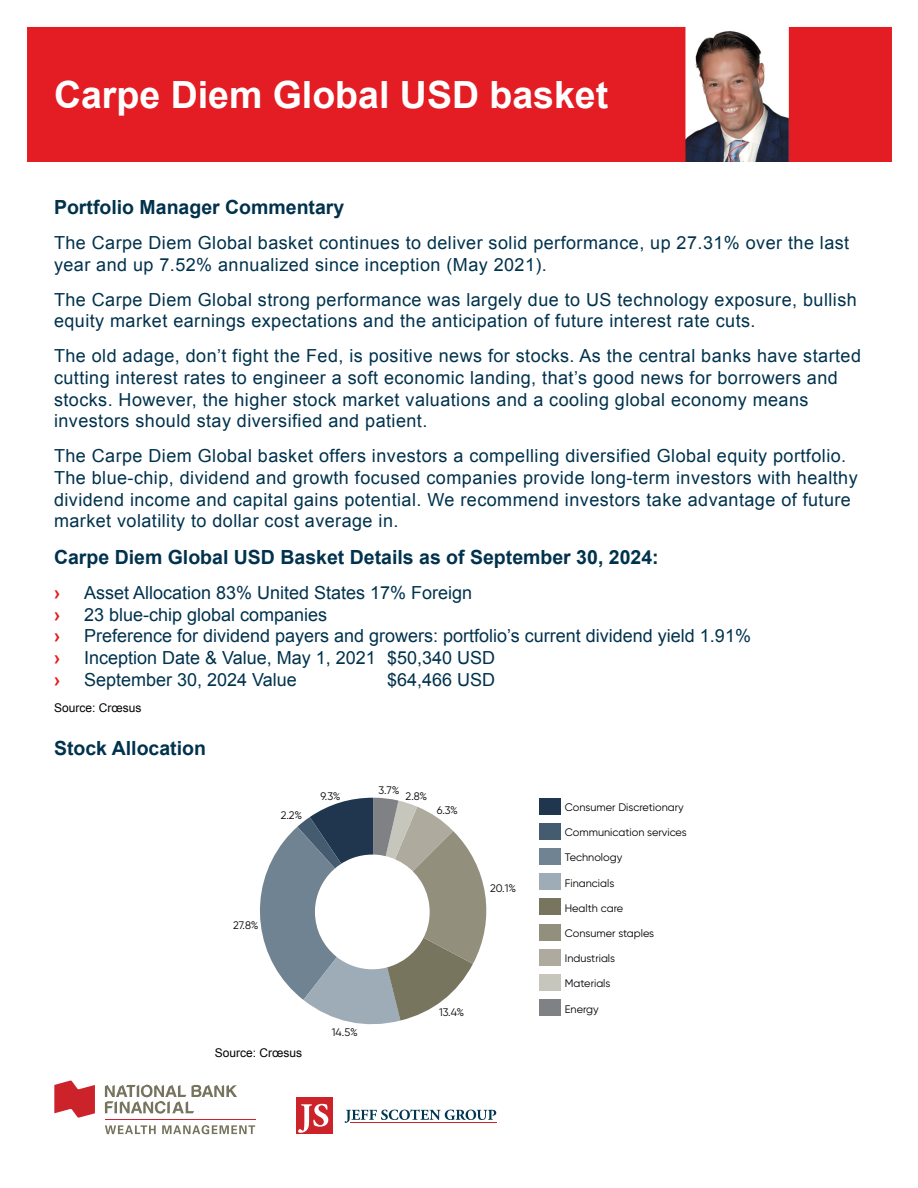
<style>
.page{position:relative;width:918px;height:1188px;background:#fff}
.page>*{position:absolute;margin:0;border:0;box-sizing:border-box;transform-origin:0 0}
.t1{font:700 37.5px "Arial";color:#fff}
.t2{font:700 19.5px "Arial";color:#00324d}
.t3{font:18px/21.6px "Arial";letter-spacing:.025em;color:#00324d}
.t4{font:18px "Arial";color:#00324d}
.t5{font:700 18px "Arial";color:#e41c23}
.t6{font:12px "Arial";color:#000}
.t7{font:10.95px "Gilroy BN";color:#000}
.t8{font:10.95px "Gilroy BN";color:#070707}
</style>
<div class="page">
<svg style="left:345px;top:1109px;width:151px;height:14px"></svg>
<div style="left:296px;top:1097px;width:36px;height:37px;background:#cc2229"></div>
<hr style="left:350px;top:1122px;width:146px;height:1px;background:#cc2229">
<svg style="left:298px;top:1104px;width:30px;height:29px"></svg>
<svg style="left:54px;top:1080px;width:41px;height:38px"></svg>
<svg style="left:105px;top:1125px;width:51px;height:9px"></svg>
<svg style="left:162px;top:1125px;width:93px;height:9px"></svg>
<hr style="left:105px;top:1119px;width:150px;height:1px;background:#cc2229">
<svg style="left:105px;top:1085px;width:132px;height:29px"></svg>
<img style="left:27px;top:27px;width:865px;height:135px">
<div style="left:539px;top:798px;width:21px;height:17px;background:#1f364e"></div>
<div style="left:539px;top:823px;width:21px;height:17px;background:#455c70"></div>
<div style="left:539px;top:848px;width:21px;height:17px;background:#708392"></div>
<div style="left:539px;top:873px;width:21px;height:17px;background:#9eacb7"></div>
<div style="left:539px;top:899px;width:21px;height:16px;background:#78755f"></div>
<div style="left:539px;top:924px;width:21px;height:17px;background:#928f7d"></div>
<div style="left:539px;top:949px;width:21px;height:17px;background:#aeab9e"></div>
<div style="left:539px;top:974px;width:21px;height:17px;background:#c7c6bc"></div>
<div style="left:539px;top:999px;width:21px;height:17px;background:#808184"></div>
<svg style="left:259px;top:798px;width:228px;height:227px"></svg>
<h1 class="t1" style="left:54px;top:70px;width:556px">Carpe Diem Global USD basket</h1>
<p class="t2" style="left:54px;top:194px;width:292px">Portfolio Manager Commentary</p>
<p class="t3" style="left:54px;top:232px;width:797px">The Carpe Diem Global basket continues to deliver solid performance, up 27.31% over the last year and up 7.52% annualized since inception (May 2021).</p>
<p class="t3" style="left:54px;top:289px;width:804px">The Carpe Diem Global strong performance was largely due to US technology exposure, bullish equity market earnings expectations and the anticipation of future interest rate cuts.</p>
<p class="t3" style="left:54px;top:346px;width:809px">The old adage, don’t fight the Fed, is positive news for stocks. As the central banks have started cutting interest rates to engineer a soft economic landing, that’s good news for borrowers and stocks. However, the higher stock market valuations and a cooling global economy means investors should stay diversified and patient.</p>
<p class="t3" style="left:54px;top:445px;width:805px">The Carpe Diem Global basket offers investors a compelling diversified Global equity portfolio.<br>The blue-chip, dividend and growth focused companies provide long-term investors with healthy dividend income and capital gains potential. We recommend investors take advantage of future market volatility to dollar cost average in.</p>
<p class="t2" style="left:54px;top:544px;width:606px">Carpe Diem Global USD Basket Details as of September 30, 2024:</p>
<p class="t5" style="left:54px;top:581px;width:7px">›</p>
<p class="t4" style="left:84px;top:581px;width:390px">Asset Allocation 83% United States 17% Foreign</p>
<p class="t5" style="left:54px;top:603px;width:7px">›</p>
<p class="t4" style="left:84px;top:603px;width:245px">23 blue-chip global companies</p>
<p class="t5" style="left:54px;top:624px;width:7px">›</p>
<p class="t4" style="left:84px;top:624px;width:669px">Preference for dividend payers and growers: portfolio’s current dividend yield 1.91%</p>
<p class="t5" style="left:54px;top:646px;width:7px">›</p>
<p class="t4" style="left:84px;top:646px;width:413px">Inception Date &amp; Value, May 1, 2021 $50,340 USD</p>
<p class="t5" style="left:54px;top:667px;width:7px">›</p>
<p class="t4" style="left:84px;top:667px;width:214px">September 30, 2024 Value</p>
<p class="t3" style="left:387px;top:669px;width:110px">$64,466 USD</p>
<p class="t6" style="left:54px;top:700px;width:89px">Source: Crœsus</p>
<p class="t2" style="left:54px;top:736px;width:154px">Stock Allocation</p>
<p class="t8" style="left:281px;top:808px;width:23px">2.2%</p>
<p class="t8" style="left:321px;top:789px;width:21px">9.3%</p>
<p class="t8" style="left:233px;top:918px;width:27px">27.8%</p>
<p class="t8" style="left:378px;top:783px;width:23px">3.7%</p>
<p class="t8" style="left:406px;top:789px;width:23px">2.8%</p>
<p class="t8" style="left:437px;top:803px;width:23px">6.3%</p>
<p class="t8" style="left:490px;top:881px;width:28px">20.1%</p>
<p class="t6" style="left:215px;top:1045px;width:89px">Source: Crœsus</p>
<p class="t8" style="left:332px;top:1025px;width:27px">14.5%</p>
<p class="t8" style="left:439px;top:1006px;width:27px">13.4%</p>
<p class="t7" style="left:565px;top:801px;width:120px">Consumer Discretionary</p>
<p class="t7" style="left:565px;top:826px;width:123px">Communication services</p>
<p class="t7" style="left:565px;top:851px;width:59px">Technology</p>
<p class="t7" style="left:565px;top:876px;width:51px">Financials</p>
<p class="t7" style="left:565px;top:901px;width:60px">Health care</p>
<p class="t7" style="left:565px;top:927px;width:91px">Consumer staples</p>
<p class="t7" style="left:565px;top:952px;width:52px">Industrials</p>
<p class="t7" style="left:565px;top:977px;width:47px">Materials</p>
<p class="t7" style="left:565px;top:1002px;width:35px">Energy</p>
</div>
